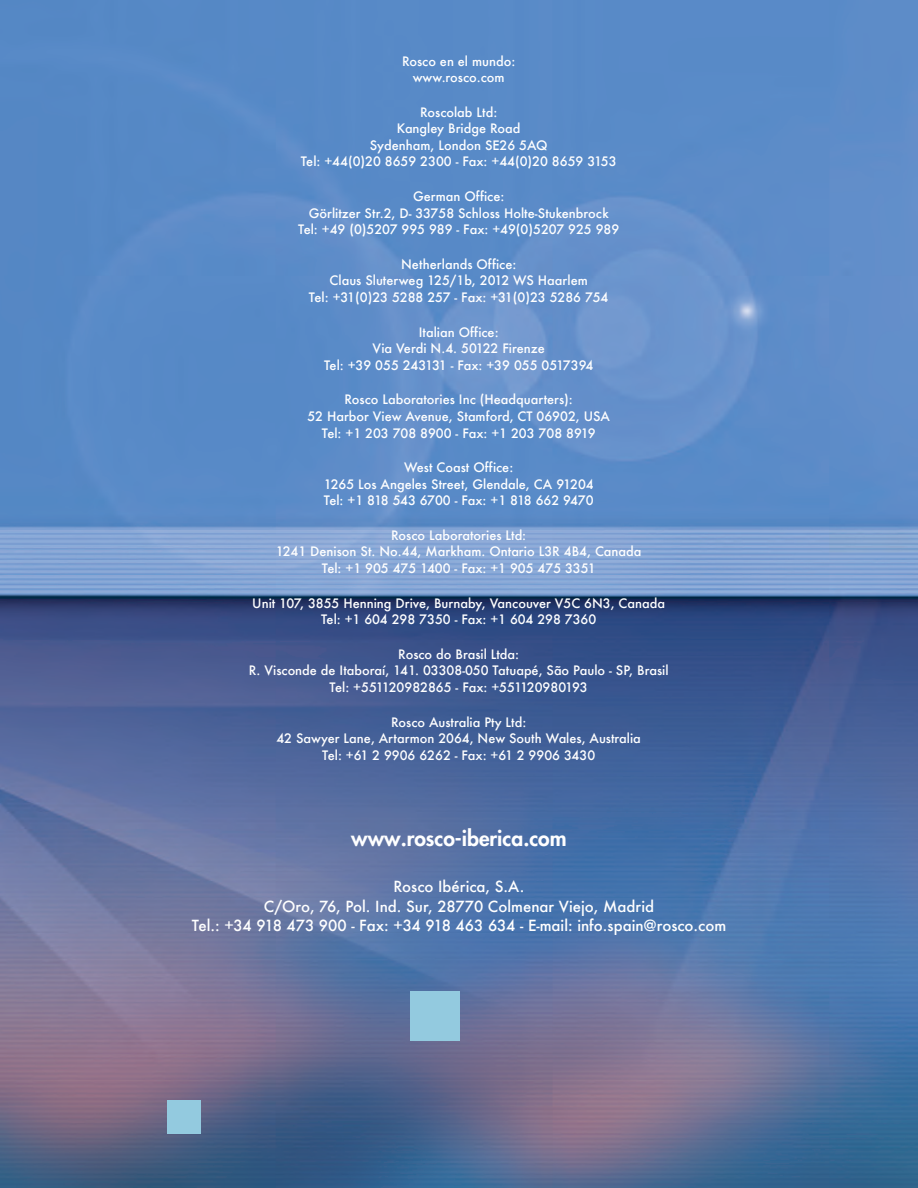
<style>
.page{position:relative;width:918px;height:1188px;background:#fff}
.page>*{position:absolute;margin:0;border:0;box-sizing:border-box;transform-origin:0 0}
.t1{font:800 21px "Futura";color:#fff}
.t2{font:500 15px/19.5px "Futura";color:#fff;text-align:center}
.t3{font:500 12.75px/16.6px "Futura";color:#fff;text-align:center}
</style>
<div class="page">
<img style="left:0;top:0;width:918px;height:1188px">
<div style="left:411px;top:991px;width:49px;height:50px;background:#93cadf"></div>
<div style="left:168px;top:1101px;width:33px;height:33px;background:#93cadf"></div>
<p class="t3" style="left:402px;top:52px;width:115px">Rosco en el mundo: www.rosco.com</p>
<p class="t3" style="left:301px;top:103px;width:317px">Roscolab Ltd:<br>Kangley Bridge Road<br>Sydenham, London SE26 5AQ<br>Tel: +44(0)20 8659 2300 - Fax: +44(0)20 8659 3153</p>
<p class="t3" style="left:298px;top:188px;width:323px">German Office:<br>Görlitzer Str.2, D- 33758 Schloss Holte-Stukenbrock<br>Tel: +49 (0)5207 995 989 - Fax: +49(0)5207 925 989</p>
<p class="t3" style="left:309px;top:256px;width:301px">Netherlands Office:<br>Claus Sluterweg 125/1b, 2012 WS Haarlem<br>Tel: +31(0)23 5288 257 - Fax: +31(0)23 5286 754</p>
<p class="t3" style="left:324px;top:323px;width:271px">Italian Office:<br>Via Verdi N.4. 50122 Firenze<br>Tel: +39 055 243131 - Fax: +39 055 0517394</p>
<p class="t3" style="left:307px;top:391px;width:304px">Rosco Laboratories Inc (Headquarters):<br>52 Harbor View Avenue, Stamford, CT 06902, USA<br>Tel: +1 203 708 8900 - Fax: +1 203 708 8919</p>
<p class="t3" style="left:324px;top:459px;width:271px">West Coast Office:<br>1265 Los Angeles Street, Glendale, CA 91204<br>Tel: +1 818 543 6700 - Fax: +1 818 662 9470</p>
<p class="t3" style="left:276px;top:527px;width:367px">Rosco Laboratories Ltd:<br>1241 Denison St. No.44, Markham. Ontario L3R 4B4, Canada<br>Tel: +1 905 475 1400 - Fax: +1 905 475 3351</p>
<p class="t3" style="left:252px;top:594px;width:414px">Unit 107, 3855 Henning Drive, Burnaby, Vancouver V5C 6N3, Canada<br>Tel: +1 604 298 7350 - Fax: +1 604 298 7360</p>
<p class="t3" style="left:249px;top:646px;width:421px">Rosco do Brasil Ltda:<br>R. Visconde de Itaboraí, 141. 03308-050 Tatuapé, São Paulo - SP, Brasil<br>Tel: +551120982865 - Fax: +551120980193</p>
<p class="t3" style="left:276px;top:713px;width:366px">Rosco Australia Pty Ltd:<br>42 Sawyer Lane, Artarmon 2064, New South Wales, Australia<br>Tel: +61 2 9906 6262 - Fax: +61 2 9906 3430</p>
<h1 class="t1" style="left:351px;top:829px;width:217px">www.rosco-iberica.com</h1>
<p class="t2" style="left:192px;top:877px;width:536px">Rosco Ibérica, S.A.<br>C/Oro, 76, Pol. Ind. Sur, 28770 Colmenar Viejo, Madrid<br>Tel.: +34 918 473 900 - Fax: +34 918 463 634 - E-mail: info.spain@rosco.com</p>
</div>
